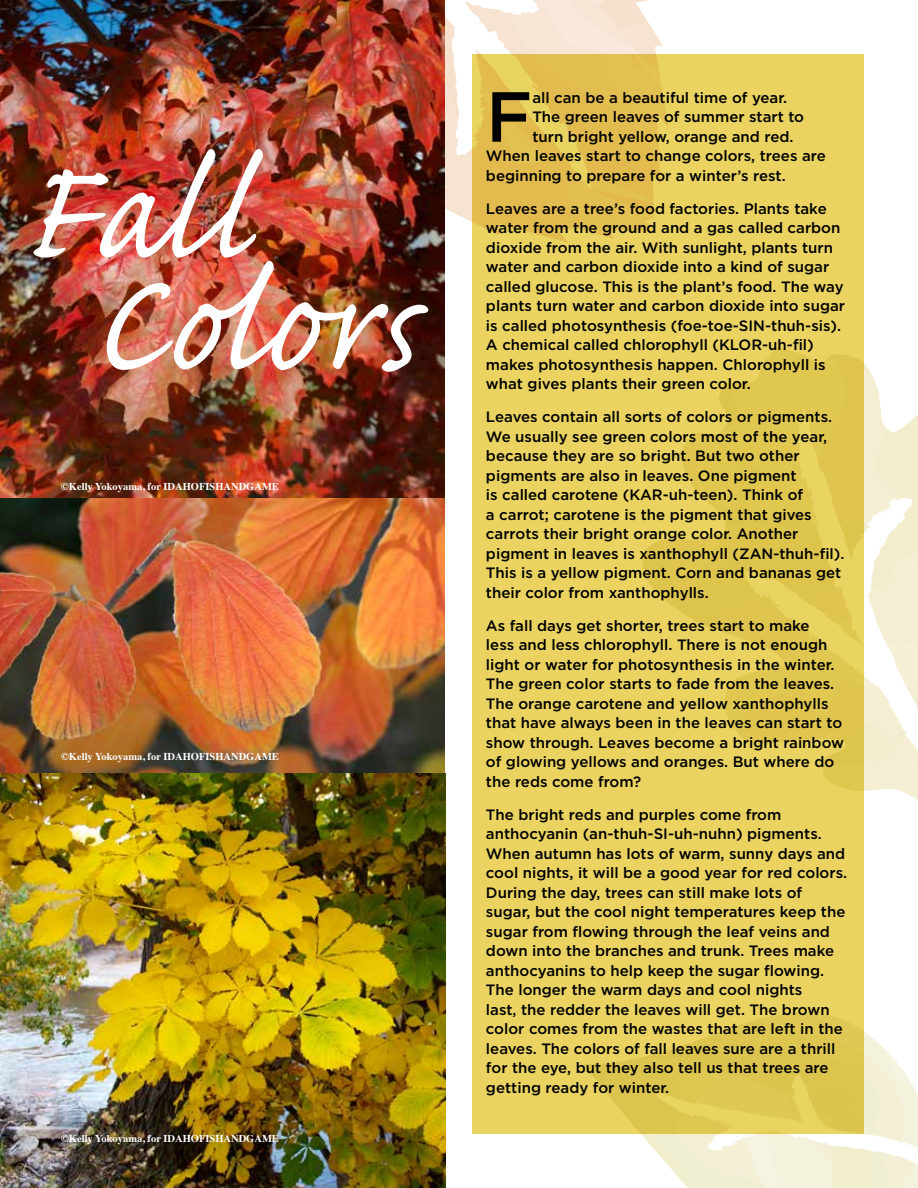
<style>
.page{position:relative;width:918px;height:1188px;background:#fff}
.page>*{position:absolute;margin:0;border:0;box-sizing:border-box;transform-origin:0 0}
.t1{font:180px "Caflisch Script Pro";letter-spacing:.005em;color:#fff}
.t2{font:500 70.65px "Gotham";color:#000}
.t3{font:500 15px/19.5px "Gotham";color:#000}
.t4{font:700 10.5px "Times";color:#fff}
</style>
<div class="page">
<svg style="left:864px;top:363px;width:54px;height:437px"></svg>
<svg style="left:446px;top:0;width:216px;height:222px"></svg>
<svg style="left:641px;top:1032px;width:277px;height:156px"></svg>
<svg style="left:472px;top:54px;width:392px;height:1080px;background:#e7cf5c"></svg>
<img style="left:0;top:0;width:446px;height:1188px">
<h1 class="t1" style="left:20px;top:120px;width:228px">Fall</h1>
<h1 class="t1" style="left:91px;top:231px;width:325px">Colors</h1>
<p class="t4" style="left:61px;top:476px;width:219px">©Kelly Yokoyama, for IDAHOFISHANDGAME</p>
<p class="t4" style="left:61px;top:746px;width:219px">©Kelly Yokoyama, for IDAHOFISHANDGAME</p>
<p class="t4" style="left:61px;top:1128px;width:219px">©Kelly Yokoyama, for IDAHOFISHANDGAME</p>
<h2 class="t2" style="left:486px;top:71px;width:48px">F</h2>
<p class="t3" style="left:532px;top:87px;width:256px">all can be a beautiful time of year.</p>
<p class="t3" style="left:532px;top:107px;width:273px">The green leaves of summer start to</p>
<p class="t3" style="left:532px;top:126px;width:263px">turn bright yellow, orange and red.</p>
<p class="t3" style="left:486px;top:146px;width:341px">When leaves start to change colors, trees are</p>
<p class="t3" style="left:486px;top:165px;width:301px">beginning to prepare for a winter’s rest.</p>
<p class="t3" style="left:486px;top:198px;width:361px">Leaves are a tree’s food factories. Plants take water from the ground and a gas called carbon dioxide from the air. With sunlight, plants turn water and carbon dioxide into a kind of sugar called glucose. This is the plant’s food. The way plants turn water and carbon dioxide into sugar is called photosynthesis (foe-toe-SIN-thuh-sis).<br>A chemical called chlorophyll (KLOR-uh-fil) makes photosynthesis happen. Chlorophyll is what gives plants their green color.</p>
<p class="t3" style="left:486px;top:407px;width:360px">Leaves contain all sorts of colors or pigments.<br>We usually see green colors most of the year, because they are so bright. But two other pigments are also in leaves. One pigment<br>is called carotene (KAR-uh-teen). Think of<br>a carrot; carotene is the pigment that gives carrots their bright orange color. Another pigment in leaves is xanthophyll (ZAN-thuh-fil).<br>This is a yellow pigment. Corn and bananas get their color from xanthophylls.</p>
<p class="t3" style="left:486px;top:615px;width:360px">As fall days get shorter, trees start to make<br>less and less chlorophyll. There is not enough light or water for photosynthesis in the winter.<br>The green color starts to fade from the leaves.<br>The orange carotene and yellow xanthophylls that have always been in the leaves can start to show through. Leaves become a bright rainbow of glowing yellows and oranges. But where do the reds come from?</p>
<p class="t3" style="left:486px;top:804px;width:363px">The bright reds and purples come from anthocyanin (an-thuh-SI-uh-nuhn) pigments.<br>When autumn has lots of warm, sunny days and cool nights, it will be a good year for red colors.<br>During the day, trees can still make lots of sugar, but the cool night temperatures keep the sugar from flowing through the leaf veins and down into the branches and trunk. Trees make anthocyanins to help keep the sugar flowing.<br>The longer the warm days and cool nights<br>last, the redder the leaves will get. The brown color comes from the wastes that are left in the leaves. The colors of fall leaves sure are a thrill for the eye, but they also tell us that trees are getting ready for winter.</p>
</div>
